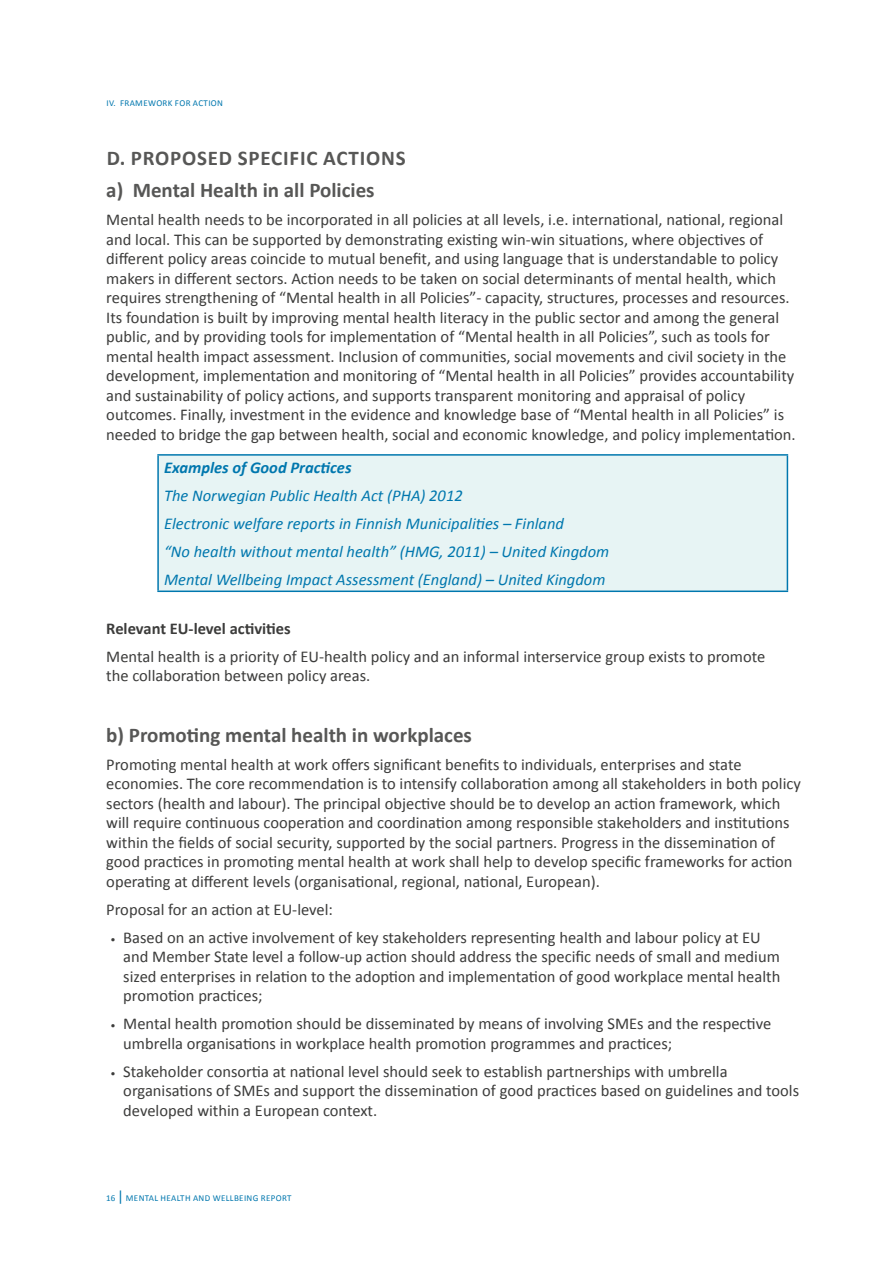
<style>
.page{position:relative;width:893px;height:1263px;background:#fff}
.page>*{position:absolute;margin:0;border:0;box-sizing:border-box;transform-origin:0 0}
.t1{font:700 21px/32.5px "Calibri";color:#575756}
.t2{font:16.5px/19.5px "Calibri";color:#3c3c3b}
.t3{font:italic 16.5px/28px "Calibri";color:#0077ae}
.t4{font:700 16.5px "Calibri";color:#3c3c3b}
.t5{font:italic 700 16.5px "Calibri";color:#0077ae}
.t6{font:9px "Calibri";letter-spacing:.04em;color:#0077ae}
.s1{font-size:10.5px}
.s2{font-size:15px}
</style>
<div class="page">
<div style="left:158px;top:455px;width:629px;height:136px;background:#e7f4f4"></div>
<hr style="left:157px;top:454px;width:631px;height:2px;background:#0077ae">
<hr style="left:157px;top:456px;width:2px;height:134px;background:#0077ae">
<hr style="left:787px;top:456px;width:1px;height:134px;background:#0077ae">
<hr style="left:157px;top:590px;width:631px;height:2px;background:#0077ae">
<p class="t6" style="left:106px;top:98px;width:118px">IV. FRAMEWORK FOR ACTION</p>
<p class="t1" style="left:106px;top:141px;width:301px">D. PROPOSED SPECIFIC ACTIONS a) Mental Health in all Policies</p>
<p class="t2" style="left:106px;top:210px;width:691px">Mental health needs to be incorporated in all policies at all levels, i.e. international, national, regional and local. This can be supported by demonstrating existing win-win situations, where objectives of different policy areas coincide to mutual benefit, and using language that is understandable to policy makers in different sectors. Action needs to be taken on social determinants of mental health, which requires strengthening of “Mental health in all Policies”- capacity, structures, processes and resources.<br>Its foundation is built by improving mental health literacy in the public sector and among the general public, and by providing tools for implementation of “Mental health in all Policies”, such as tools for mental health impact assessment. Inclusion of communities, social movements and civil society in the development, implementation and monitoring of “Mental health in all Policies” provides accountability and sustainability of policy actions, and supports transparent monitoring and appraisal of policy outcomes. Finally, investment in the evidence and knowledge base of “Mental health in all Policies” is needed to bridge the gap between health, social and economic knowledge, and policy implementation.</p>
<p class="t5" style="left:164px;top:457px;width:189px">Examples of Good Practices</p>
<p class="t3" style="left:164px;top:481px;width:447px">The Norwegian Public Health Act (PHA) 2012<br>Electronic welfare reports in Finnish Municipalities – Finland<br>“No health without mental health” (HMG, 2011) – United Kingdom Mental Wellbeing Impact Assessment (England) – United Kingdom</p>
<p class="t4" style="left:106px;top:617px;width:186px">Relevant EU-level activities</p>
<p class="t2" style="left:106px;top:646px;width:661px">Mental health is a priority of EU-health policy and an informal interservice group exists to promote the collaboration between policy areas.</p>
<p class="t1" style="left:106px;top:718px;width:367px">b) Promoting mental health in workplaces</p>
<p class="t2" style="left:106px;top:754px;width:696px">Promoting mental health at work offers significant benefits to individuals, enterprises and state economies. The core recommendation is to intensify collaboration among all stakeholders in both policy sectors (health and labour). The principal objective should be to develop an action framework, which will require continuous cooperation and coordination among responsible stakeholders and institutions within the fields of social security, supported by the social partners. Progress in the dissemination of good practices in promoting mental health at work shall help to develop specific frameworks for action operating at different levels (organisational, regional, national, European).</p>
<p class="t2" style="left:106px;top:899px;width:228px">Proposal for an action at EU-level:</p>
<p class="t2" style="left:123px;top:927px;width:659px;text-indent:-13px"><span class="s1">•</span> Based on an active involvement of key stakeholders representing health and labour policy at EU and Member State level a follow-up action should address the specific needs of small and medium sized enterprises in relation to the adoption and implementation of good workplace mental health promotion practices;</p>
<p class="t2" style="left:123px;top:1014px;width:649px;text-indent:-13px"><span class="s1">•</span> Mental health promotion should be disseminated by means of involving SMEs and the respective umbrella organisations in workplace health promotion programmes and practices;</p>
<p class="t2" style="left:123px;top:1061px;width:677px;text-indent:-13px"><span class="s1">•</span> Stakeholder consortia at national level should seek to establish partnerships with umbrella organisations of SMEs and support the dissemination of good practices based on guidelines and tools developed within a European context.</p>
<p class="t6" style="left:106px;top:1192px;width:187px">16 <span class="s2">|</span> MENTAL HEALTH AND WELLBEING REPORT</p>
</div>
